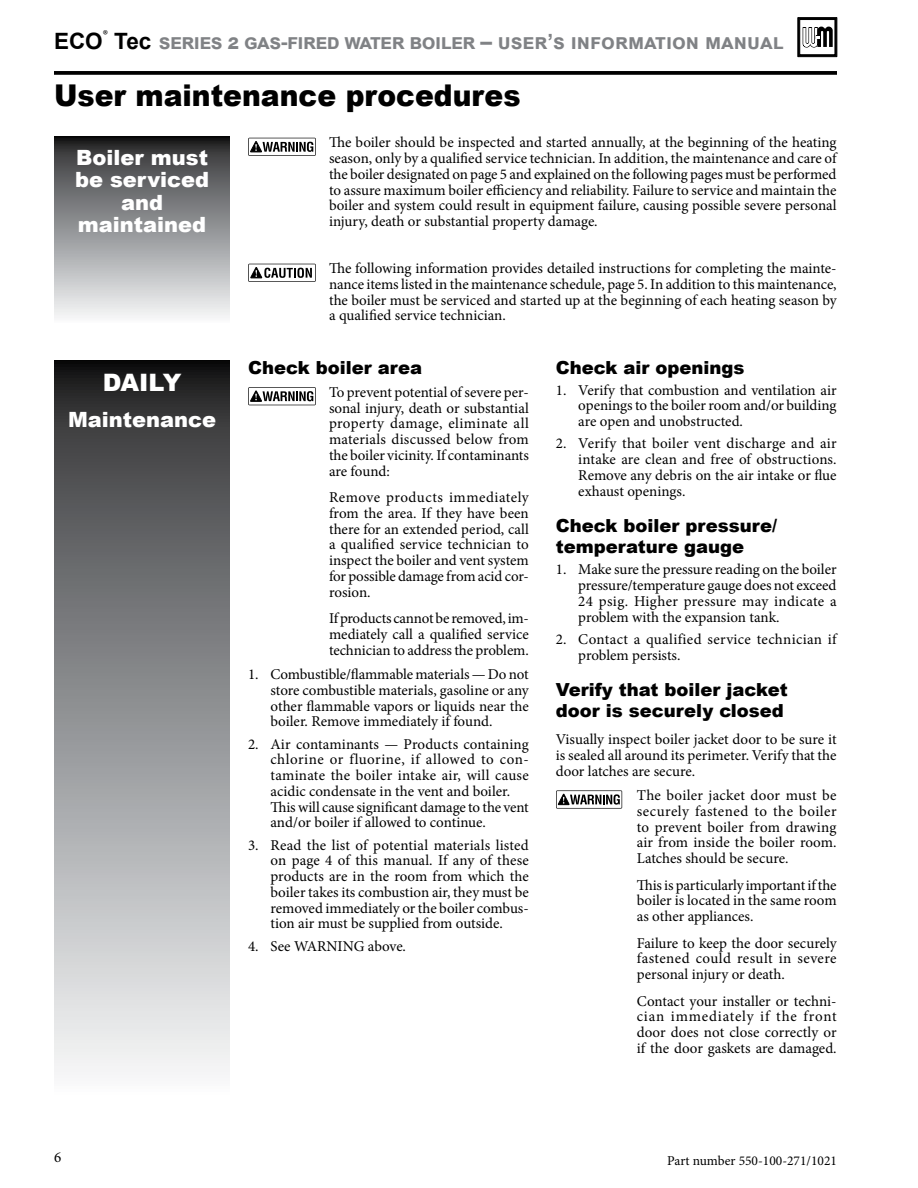
<style>
.page{position:relative;width:918px;height:1188px;background:#fff}
.page>*{position:absolute;margin:0;border:0;box-sizing:border-box;transform-origin:0 0}
.t1{font:900 30px "Arial";color:#000;scale:.94 1}
.t2{font:900 24px "Arial";letter-spacing:-.02em;color:#fff}
.t3{font:700 21px "Arial";letter-spacing:-.025em;color:#808285}
.t4{font:900 21px/22.5px "Arial";color:#fff;text-align:center}
.t5{font:900 18px/21px "Arial";color:#000}
.t6{font:15px/15.8px "Minion Pro";color:#000;text-align:justify}
.t7{font:15px/15.8px "Minion Pro";letter-spacing:.02em;color:#000}
.t8{font:13.5px "Minion Pro";color:#000}
.s1{font-size:22.5px;color:#000}
</style>
<div class="page">
<svg style="left:54px;top:360px;width:176px;height:712px;background:#8f9092"></svg>
<svg style="left:54px;top:136px;width:176px;height:182px;background:#8f9092"></svg>
<svg style="left:798px;top:18px;width:39px;height:39px"></svg>
<svg style="left:248px;top:387px;width:68px;height:18px"></svg>
<svg style="left:556px;top:790px;width:66px;height:19px"></svg>
<svg style="left:248px;top:138px;width:68px;height:18px"></svg>
<svg style="left:248px;top:264px;width:68px;height:18px"></svg>
<svg style="left:54px;top:71px;width:783px;height:4px;background:#0f0f0f"></svg>
<h3 class="t3" style="left:54px;top:27px;width:731px"><span class="s1">ECO</span><sup>®</sup> <span class="s1">Tec</span> series 2 gas-fired water boiler – user’s information manual</h3>
<h1 class="t1" style="left:54px;top:74px;width:498px">User maintenance procedures</h1>
<h3 class="t4" style="left:75px;top:146px;width:136px">Boiler must be serviced and maintained</h3>
<h2 class="t2" style="left:103px;top:365px;width:80px">DAILY</h2>
<h3 class="t4" style="left:68px;top:408px;width:150px">Maintenance</h3>
<p class="t6" style="left:329px;top:135px;width:509px">The boiler should be inspected and started annually, at the beginning of the heating season, only by a qualified service technician. In addition, the maintenance and care of the boiler designated on page 5 and explained on the following pages must be performed to assure maximum boiler efficiency and reliability. Failure to service and maintain the boiler and system could result in equipment failure, causing possible severe personal injury, death or substantial property damage.</p>
<p class="t6" style="left:329px;top:261px;width:509px">The following information provides detailed instructions for completing the mainte&shy;nance items listed in the maintenance schedule, page 5. In addition to this maintenance, the boiler must be serviced and started up at the beginning of each heating season by a qualified service technician.</p>
<p class="t5" style="left:248px;top:356px;width:176px">Check boiler area</p>
<p class="t6" style="left:329px;top:384px;width:201px">To prevent potential of severe per&shy;sonal injury, death or substantial property damage, eliminate all materials discussed below from the boiler vicinity. If contaminants are found:</p>
<p class="t6" style="left:329px;top:489px;width:201px">Remove products immediately from the area. If they have been there for an extended period, call a qualified service technician to inspect the boiler and vent system for possible damage from acid cor&shy;rosion.</p>
<p class="t6" style="left:329px;top:611px;width:201px">If products cannot be removed, im&shy;mediately call a qualified service technician to address the problem.</p>
<p class="t6" style="left:271px;top:666px;width:260px;text-indent:-22px">1. Combustible/flammable materials — Do not store combustible materials, gasoline or any other flammable vapors or liquids near the boiler. Remove immediately if found.</p>
<p class="t6" style="left:271px;top:736px;width:260px;text-align:left;text-indent:-22px">2. Air contaminants — Products containing chlorine or fluorine, if allowed to con&shy;taminate the boiler intake air, will cause acidic condensate in the vent and boiler.<br>This will cause significant damage to the vent and/or boiler if allowed to continue.</p>
<p class="t6" style="left:271px;top:837px;width:260px;text-indent:-22px">3. Read the list of potential materials listed on page 4 of this manual. If any of these products are in the room from which the boiler takes its combustion air, they must be removed immediately or the boiler combus&shy;tion air must be supplied from outside.</p>
<p class="t6" style="left:248px;top:938px;width:160px">4. See WARNING above.</p>
<p class="t5" style="left:556px;top:356px;width:190px">Check air openings</p>
<p class="t6" style="left:578px;top:382px;width:260px;text-indent:-22px">1. Verify that combustion and ventilation air openings to the boiler room and/or building are open and unobstructed.</p>
<p class="t6" style="left:578px;top:436px;width:260px;text-indent:-22px">2. Verify that boiler vent discharge and air intake are clean and free of obstructions.<br>Remove any debris on the air intake or flue exhaust openings.</p>
<p class="t5" style="left:556px;top:515px;width:223px">Check boiler pressure/ temperature gauge</p>
<p class="t6" style="left:578px;top:562px;width:260px;text-indent:-22px">1. Make sure the pressure reading on the boiler pressure/temperature gauge does not exceed 24 psig. Higher pressure may indicate a problem with the expansion tank.</p>
<p class="t7" style="left:578px;top:631px;width:260px;text-indent:-22px">2. Contact a qualified service technician if problem persists.</p>
<p class="t5" style="left:556px;top:679px;width:233px">Verify that boiler jacket door is securely closed</p>
<p class="t6" style="left:556px;top:732px;width:282px">Visually inspect boiler jacket door to be sure it is sealed all around its perimeter. Verify that the door latches are secure.</p>
<p class="t6" style="left:637px;top:787px;width:201px">The boiler jacket door must be securely fastened to the boiler to prevent boiler from drawing air from inside the boiler room.<br>Latches should be secure.</p>
<p class="t6" style="left:637px;top:877px;width:201px">This is particularly important if the boiler is located in the same room as other appliances.</p>
<p class="t6" style="left:637px;top:935px;width:201px">Failure to keep the door securely fastened could result in severe personal injury or death.</p>
<p class="t6" style="left:637px;top:993px;width:201px">Contact your installer or techni&shy;cian immediately if the front door does not close correctly or if the door gaskets are damaged.</p>
<p class="t6" style="left:54px;top:1149px;width:9px">6</p>
<p class="t8" style="left:667px;top:1151px;width:171px">Part number 550-100-271/1021</p>
</div>
